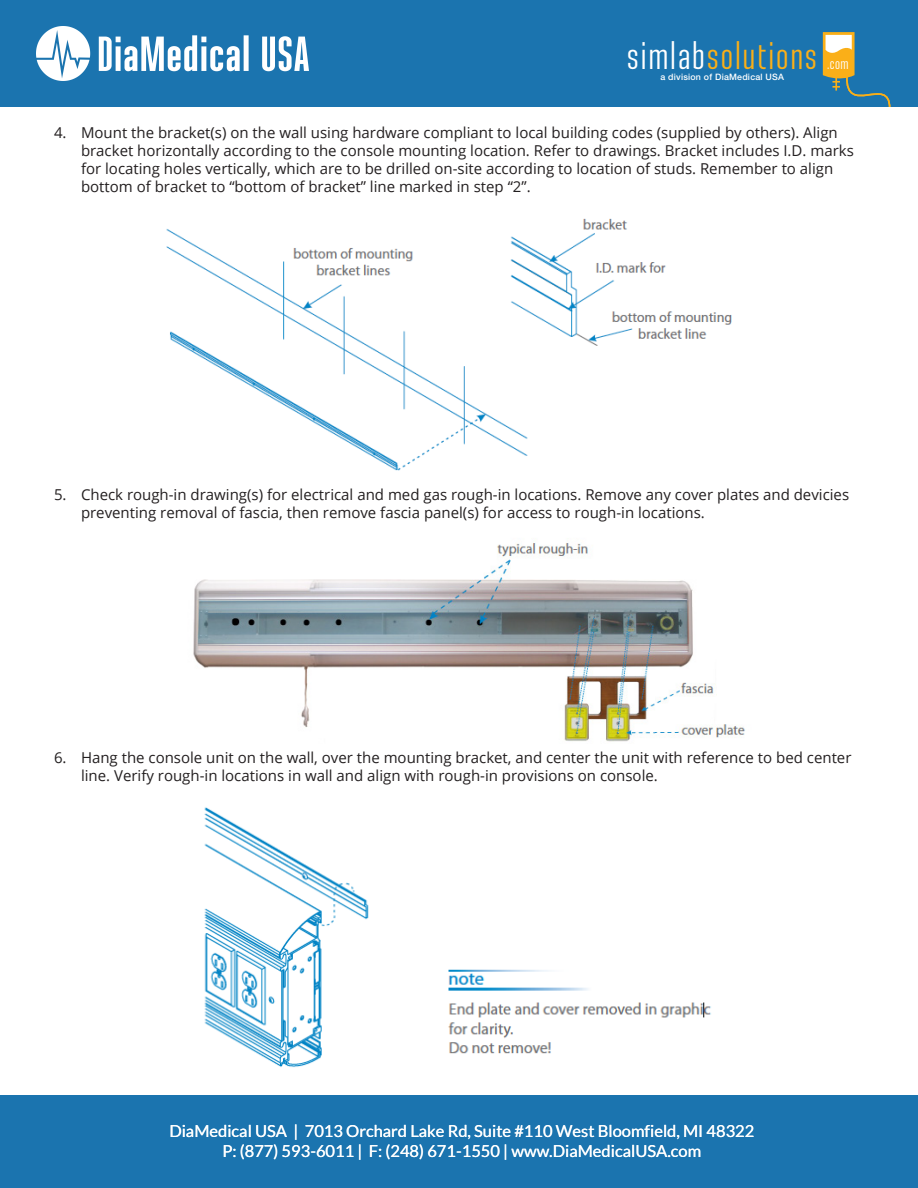
<style>
.page{position:relative;width:918px;height:1188px;background:#fff}
.page>*{position:absolute;margin:0;border:0;box-sizing:border-box;transform-origin:0 0}
.t1{font:38.4px "Ristretto Pro";letter-spacing:.05em;color:#faaf18}
.t2{font:16.5px/19.8px "Lato";color:#fff;text-align:center}
.t3{font:15.6px "Ristretto Pro";color:#fff}
.t4{font:15px/18px "Open Sans";color:#231f20}
.t5{font:500 8.85px "Helvetica Neue LT Std";letter-spacing:.025em;color:#fff}
.s1{color:#fff}
.s2{font-style:inherit}
</style>
<div class="page">
<div style="left:0;top:0;width:918px;height:107px;background:#1b74af"></div>
<div style="left:0;top:1095px;width:918px;height:93px;background:#1b74af"></div>
<img style="left:166px;top:218px;width:566px;height:252px">
<img style="left:193px;top:543px;width:552px;height:199px">
<img style="left:204px;top:807px;width:507px;height:260px">
<svg style="left:823px;top:32px;width:68px;height:74px"></svg>
<img style="left:36px;top:26px;width:273px;height:54px">
<h1 class="t1" style="left:627px;top:34px;width:192px"><span class="s1">simlab</span>solutions</h1>
<p class="t5" style="left:660px;top:71px;width:125px">a division of DiaMedical USA</p>
<p class="t3" style="left:827px;top:55px;width:23px">.com</p>
<p class="t4" style="left:81px;top:124px;width:774px;text-indent:-27px">4. Mount the bracket(s) on the wall using hardware compliant to local building codes (supplied by others). Align bracket horizontally according to the console mounting location. Refer to drawings. Bracket includes I.D. marks for locating holes vertically, which are to be drilled on-site according to location of studs. Remember to align bottom of bracket to “bottom of bracket” line marked in step “2”.</p>
<p class="t4" style="left:81px;top:485px;width:770px;text-indent:-27px">5. Check rough-in drawing(s) for electrical and med gas rough-in locations. Remove any cover plates and devicies preventing removal of fascia, then remove fascia panel(s) for access to rough-in locations.</p>
<p class="t4" style="left:81px;top:748px;width:772px;text-indent:-27px">6. Hang the console unit on the wall, over the mounting bracket, and center the unit with reference to bed center line. Verify rough-in locations in wall and align with rough-in provisions on console.</p>
<p class="t2" style="left:169px;top:1121px;width:587px">DiaMedical USA | 7013 Orchard Lake Rd, Suite #110 West Bloomfield, MI 48322<br>P: (877) 593-6011 | F: (248) 671-1550 <span class="s2">|</span> www.DiaMedicalUSA.com</p>
</div>
